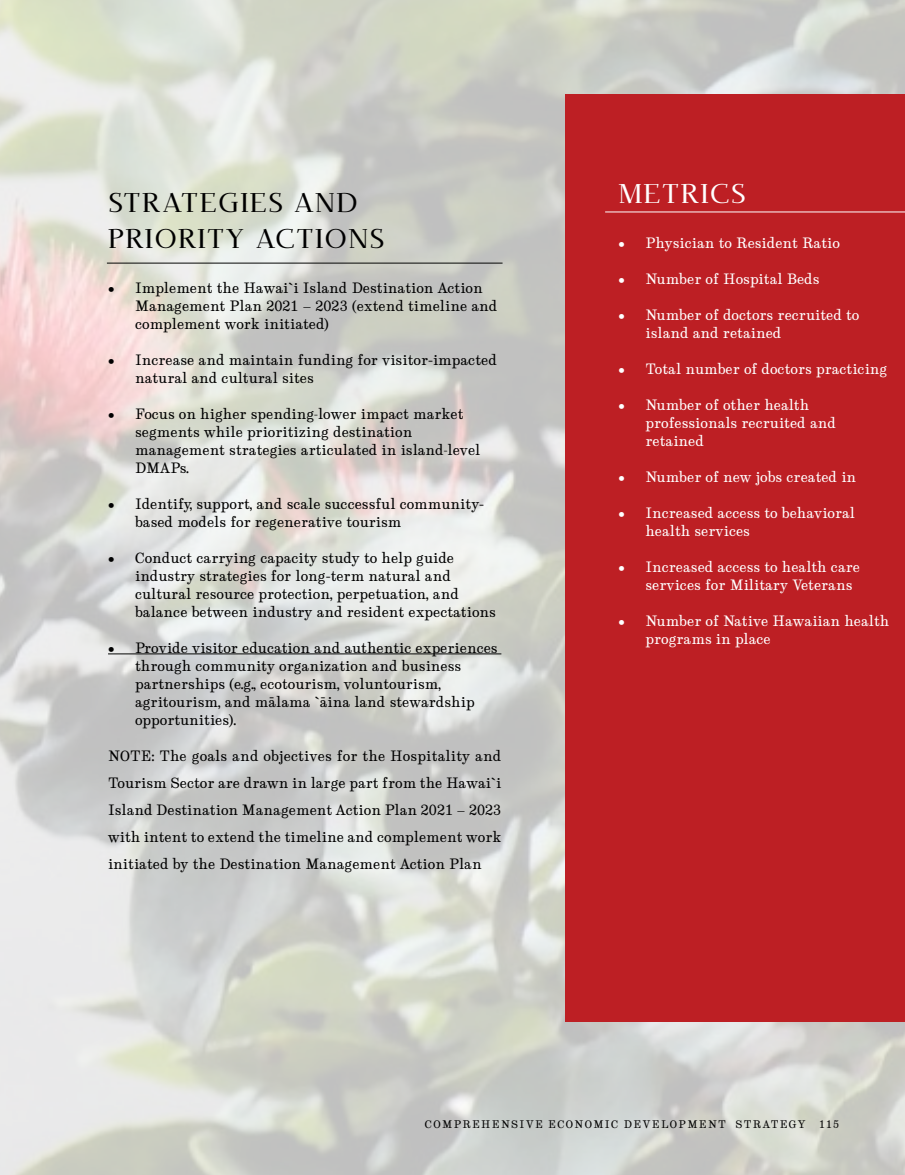
<style>
.page{position:relative;width:905px;height:1175px;background:#fff}
.page>*{position:absolute;margin:0;border:0;box-sizing:border-box;transform-origin:0 0}
.t1{font:700 27px/36px "Dehuti";letter-spacing:.04em;color:#000}
.t2{font:700 27px "Dehuti";letter-spacing:.04em;color:#fff}
.t3{font:14.25px/18px "Munson";color:#000}
.t4{font:14.25px/18px "Munson";color:#fff}
.t5{font:10.5px "Munson";letter-spacing:.13em;color:#000}
</style>
<div class="page">
<hr style="left:107px;top:263px;width:395px;height:1px;background:#040504">
<div style="left:565px;top:94px;width:339px;height:928px;background:#bd1f24"></div>
<hr style="left:605px;top:212px;width:299px;height:1px;background:#fff">
<hr style="left:108px;top:653px;width:393px;height:1px;background:#040504">
<h1 class="t1" style="left:108px;top:184px;width:278px">STRATEGIES AND<br>PRIORITY ACTIONS</h1>
<p class="t3" style="left:135px;top:278px;width:364px;text-indent:-27px">• Implement the Hawai`i Island Destination Action<br>Management Plan 2021 – 2023 (extend timeline and complement work initiated)</p>
<p class="t3" style="left:135px;top:350px;width:363px;text-indent:-27px">• Increase and maintain funding for visitor-impacted natural and cultural sites</p>
<p class="t3" style="left:135px;top:404px;width:347px;text-indent:-27px">• Focus on higher spending‐lower impact market segments while prioritizing destination management strategies articulated in island‐level DMAPs.</p>
<p class="t3" style="left:135px;top:494px;width:350px;text-indent:-27px">• Identify, support, and scale successful community&shy;based models for regenerative tourism</p>
<p class="t3" style="left:135px;top:548px;width:362px;text-indent:-27px">• Conduct carrying capacity study to help guide industry strategies for long-term natural and cultural resource protection, perpetuation, and balance between industry and resident expectations</p>
<p class="t3" style="left:135px;top:638px;width:364px;text-indent:-27px">• Provide visitor education and authentic experiences through community organization and business partnerships (e.g., ecotourism, voluntourism, agritourism, and mālama `āina land stewardship opportunities).</p>
<p class="t3" style="left:108px;top:742px;width:395px;line-height:27px;text-align:justify">NOTE: The goals and objectives for the Hospitality and Tourism Sector are drawn in large part from the Hawai`i Island Destination Management Action Plan 2021 – 2023 with intent to extend the timeline and complement work initiated by the Destination Management Action Plan</p>
<h1 class="t2" style="left:618px;top:177px;width:129px">METRICS</h1>
<p class="t4" style="left:618px;top:233px;width:223px">• Physician to Resident Ratio</p>
<p class="t4" style="left:618px;top:269px;width:203px">• Number of Hospital Beds</p>
<p class="t4" style="left:645px;top:305px;width:215px;text-indent:-27px">• Number of doctors recruited to island and retained</p>
<p class="t4" style="left:618px;top:359px;width:270px">• Total number of doctors practicing</p>
<p class="t4" style="left:645px;top:395px;width:192px;text-indent:-27px">• Number of other health professionals recruited and retained</p>
<p class="t4" style="left:618px;top:467px;width:239px">• Number of new jobs created in</p>
<p class="t4" style="left:645px;top:503px;width:211px;text-indent:-27px">• Increased access to behavioral health services</p>
<p class="t4" style="left:645px;top:557px;width:216px;text-indent:-27px">• Increased access to health care services for Military Veterans</p>
<p class="t4" style="left:645px;top:611px;width:245px;text-indent:-27px">• Number of Native Hawaiian health programs in place</p>
<p class="t5" style="left:425px;top:1117px;width:382px">COMPREHENSIVE ECONOMIC DEVELOPMENT STRATEGY</p>
<p class="t5" style="left:819px;top:1117px;width:21px">115</p>
</div>
